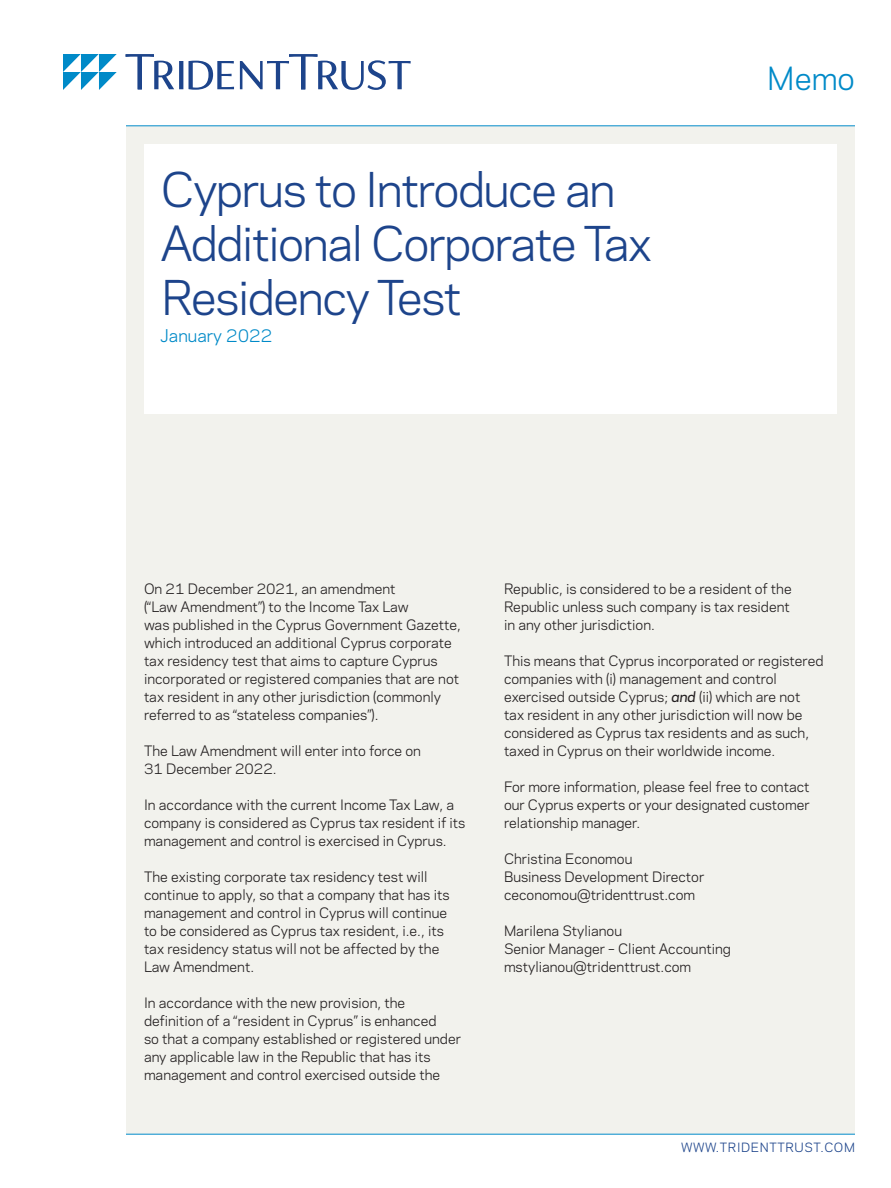
<style>
.page{position:relative;width:891px;height:1188px;background:#fff}
.page>*{position:absolute;margin:0;border:0;box-sizing:border-box;transform-origin:0 0}
.t1{font:45px/54px "Polaris";letter-spacing:-.03em;color:#1d448b}
.t2{font:30px "Polaris";color:#008ac8}
.t3{font:16.5px "Polaris";color:#008ac8}
.t4{font:13.5px/18px "Polaris";color:#231f20}
.t5{font:12px "Polaris";letter-spacing:.05em;color:#1d448b}
.s1{font-weight:500;font-style:italic}
</style>
<div class="page">
<svg style="left:126px;top:54px;width:285px;height:36px"></svg>
<svg style="left:63px;top:54px;width:54px;height:36px"></svg>
<div style="left:126px;top:126px;width:729px;height:1008px;background:#f2f2ed"></div>
<hr style="left:126px;top:126px;width:729px;height:1px;background:#008ac8">
<hr style="left:126px;top:1134px;width:729px;height:1px;background:#008ac8">
<div style="left:144px;top:144px;width:693px;height:270px;background:#fff"></div>
<h1 class="t1" style="left:161px;top:160px;width:493px">Cyprus to Introduce an<br>Additional Corporate Tax<br>Residency Test</h1>
<p class="t3" style="left:161px;top:323px;width:113px">January 2022</p>
<h2 class="t2" style="left:767px;top:56px;width:89px">Memo</h2>
<p class="t4" style="left:144px;top:579px;width:319px">On 21 December 2021, an amendment<br>(“Law Amendment”) to the Income Tax Law<br>was published in the Cyprus Government Gazette, which introduced an additional Cyprus corporate tax residency test that aims to capture Cyprus incorporated or registered companies that are not tax resident in any other jurisdiction (commonly referred to as “stateless companies”).</p>
<p class="t4" style="left:144px;top:741px;width:278px">The Law Amendment will enter into force on<br>31 December 2022.</p>
<p class="t4" style="left:144px;top:795px;width:323px">In accordance with the current Income Tax Law, a company is considered as Cyprus tax resident if its management and control is exercised in Cyprus.</p>
<p class="t4" style="left:144px;top:867px;width:307px">The existing corporate tax residency test will continue to apply, so that a company that has its management and control in Cyprus will continue to be considered as Cyprus tax resident, i.e., its tax residency status will not be affected by the Law Amendment.</p>
<p class="t4" style="left:144px;top:993px;width:319px">In accordance with the new provision, the definition of a “resident in Cyprus” is enhanced<br>so that a company established or registered under any applicable law in the Republic that has its management and control exercised outside the</p>
<p class="t4" style="left:504px;top:579px;width:289px">Republic, is considered to be a resident of the<br>Republic unless such company is tax resident in any other jurisdiction.</p>
<p class="t4" style="left:504px;top:651px;width:321px">This means that Cyprus incorporated or registered companies with (i) management and control exercised outside Cyprus; <span class="s1">and</span> (ii) which are not tax resident in any other jurisdiction will now be considered as Cyprus tax residents and as such, taxed in Cyprus on their worldwide income.</p>
<p class="t4" style="left:504px;top:777px;width:307px;text-align:justify">For more information, please feel free to contact our Cyprus experts or your designated customer relationship manager.</p>
<p class="t4" style="left:504px;top:849px;width:202px">Christina Economou<br>Business Development Director ceconomou@tridenttrust.com</p>
<p class="t4" style="left:504px;top:921px;width:228px">Marilena Stylianou<br>Senior Manager – Client Accounting mstylianou@tridenttrust.com</p>
<p class="t5" style="left:681px;top:1138px;width:175px">WWW.TRIDENTTRUST.COM</p>
</div>
